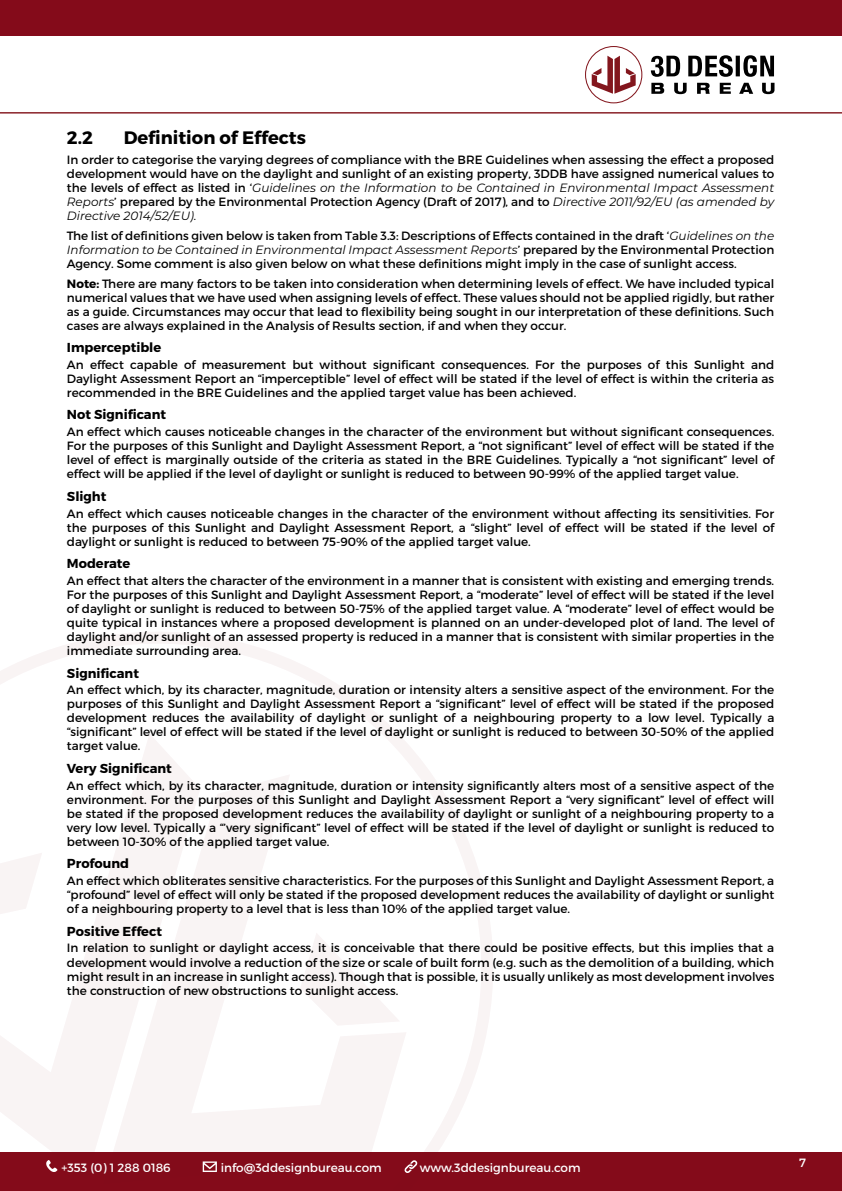
<style>
.page{position:relative;width:842px;height:1191px;background:#840b1a}
.page>*{position:absolute;margin:0;border:0;box-sizing:border-box;transform-origin:0 0}
.t1{font:700 18px "Montserrat";color:#000}
.t2{font:700 13px "Montserrat";color:#000}
.t3{font:12px/14px "Montserrat";color:#000;text-align:justify}
.t4{font:12px "Montserrat";color:#fff}
.s1{font-style:italic}
.s2{font-weight:700}
</style>
<div class="page">
<div style="left:0;top:36px;width:842px;height:1115px;background:#fff"></div>
<svg style="left:0;top:632px;width:519px;height:532px"></svg>
<svg style="left:200px;top:774px;width:207px;height:398px"></svg>
<svg style="left:300px;top:932px;width:100px;height:93px"></svg>
<svg style="left:0;top:733px;width:200px;height:438px;fill:#f9f4f4"></svg>
<svg style="left:0;top:852px;width:42px;height:68px"></svg>
<svg style="left:585px;top:46px;width:57px;height:57px"></svg>
<svg style="left:651px;top:83px;width:123px;height:11px"></svg>
<svg style="left:651px;top:55px;width:123px;height:22px"></svg>
<hr style="left:0;top:112px;width:842px;height:2px;background:#83161d">
<svg style="left:46px;top:1159px;width:11px;height:13px"></svg>
<svg style="left:404px;top:1160px;width:13px;height:13px"></svg>
<svg style="left:203px;top:1161px;width:14px;height:11px"></svg>
<h1 class="t1" style="left:67px;top:127px;width:27px">2.2</h1>
<h1 class="t1" style="left:124px;top:127px;width:184px">Definition of Effects</h1>
<p class="t3" style="left:67px;top:153px;width:709px">In order to categorise the varying degrees of compliance with the BRE Guidelines when assessing the effect a proposed development would have on the daylight and sunlight of an existing property, 3DDB have assigned numerical values to the levels of effect as listed in ‘<span class="s1">Guidelines on the Information to be Contained in Environmental Impact Assessment Reports</span>’ prepared by the Environmental Protection Agency (Draft of 2017), and to <span class="s1">Directive 2011/92/EU (as amended by Directive 2014/52/EU).</span></p>
<p class="t3" style="left:67px;top:228px;width:709px">The list of definitions given below is taken from Table 3.3: Descriptions of Effects contained in the draft ‘<span class="s1">Guidelines on the Information to be Contained in Environmental Impact Assessment Reports</span>’ prepared by the Environmental Protection Agency. Some comment is also given below on what these definitions might imply in the case of sunlight access.</p>
<p class="t3" style="left:67px;top:276px;width:709px"><span class="s2">Note:</span> There are many factors to be taken into consideration when determining levels of effect. We have included typical numerical values that we have used when assigning levels of effect. These values should not be applied rigidly, but rather as a guide. Circumstances may occur that lead to flexibility being sought in our interpretation of these definitions. Such cases are always explained in the Analysis of Results section, if and when they occur.</p>
<p class="t2" style="left:67px;top:339px;width:96px">Imperceptible</p>
<p class="t3" style="left:67px;top:357px;width:709px">An effect capable of measurement but without significant consequences. For the purposes of this Sunlight and Daylight Assessment Report an “imperceptible” level of effect will be stated if the level of effect is within the criteria as recommended in the BRE Guidelines and the applied target value has been achieved.</p>
<p class="t2" style="left:67px;top:407px;width:101px">Not Significant</p>
<p class="t3" style="left:67px;top:425px;width:709px">An effect which causes noticeable changes in the character of the environment but without significant consequences.<br>For the purposes of this Sunlight and Daylight Assessment Report, a “not significant” level of effect will be stated if the level of effect is marginally outside of the criteria as stated in the BRE Guidelines. Typically a “not significant” level of effect will be applied if the level of daylight or sunlight is reduced to between 90-99% of the applied target value.</p>
<p class="t2" style="left:67px;top:488px;width:41px">Slight</p>
<p class="t3" style="left:67px;top:506px;width:709px">An effect which causes noticeable changes in the character of the environment without affecting its sensitivities. For the purposes of this Sunlight and Daylight Assessment Report, a “slight” level of effect will be stated if the level of daylight or sunlight is reduced to between 75-90% of the applied target value.</p>
<p class="t2" style="left:67px;top:555px;width:65px">Moderate</p>
<p class="t3" style="left:67px;top:573px;width:709px">An effect that alters the character of the environment in a manner that is consistent with existing and emerging trends.<br>For the purposes of this Sunlight and Daylight Assessment Report, a “moderate” level of effect will be stated if the level of daylight or sunlight is reduced to between 50-75% of the applied target value. A “moderate” level of effect would be quite typical in instances where a proposed development is planned on an under-developed plot of land. The level of daylight and/or sunlight of an assessed property is reduced in a manner that is consistent with similar properties in the immediate surrounding area.</p>
<p class="t2" style="left:67px;top:665px;width:74px">Significant</p>
<p class="t3" style="left:67px;top:683px;width:709px">An effect which, by its character, magnitude, duration or intensity alters a sensitive aspect of the environment. For the purposes of this Sunlight and Daylight Assessment Report a “significant” level of effect will be stated if the proposed development reduces the availability of daylight or sunlight of a neighbouring property to a low level. Typically a “significant” level of effect will be stated if the level of daylight or sunlight is reduced to between 30-50% of the applied target value.</p>
<p class="t2" style="left:67px;top:760px;width:106px">Very Significant</p>
<p class="t3" style="left:67px;top:778px;width:709px">An effect which, by its character, magnitude, duration or intensity significantly alters most of a sensitive aspect of the environment. For the purposes of this Sunlight and Daylight Assessment Report a “very significant” level of effect will be stated if the proposed development reduces the availability of daylight or sunlight of a neighbouring property to a very low level. Typically a “’very significant” level of effect will be stated if the level of daylight or sunlight is reduced to between 10-30% of the applied target value.</p>
<p class="t2" style="left:67px;top:855px;width:64px">Profound</p>
<p class="t3" style="left:67px;top:873px;width:709px">An effect which obliterates sensitive characteristics. For the purposes of this Sunlight and Daylight Assessment Report, a “profound” level of effect will only be stated if the proposed development reduces the availability of daylight or sunlight of a neighbouring property to a level that is less than 10% of the applied target value.</p>
<p class="t2" style="left:67px;top:923px;width:97px">Positive Effect</p>
<p class="t3" style="left:67px;top:941px;width:709px">In relation to sunlight or daylight access, it is conceivable that there could be positive effects, but this implies that a development would involve a reduction of the size or scale of built form (e.g. such as the demolition of a building, which might result in an increase in sunlight access). Though that is possible, it is usually unlikely as most development involves the construction of new obstructions to sunlight access.</p>
<p class="t4" style="left:62px;top:1160px;width:111px">+353 (0) 1 288 0186</p>
<p class="t4" style="left:221px;top:1160px;width:162px">info@3ddesignbureau.com</p>
<p class="t4" style="left:420px;top:1160px;width:162px">www.3ddesignbureau.com</p>
<p class="t4" style="left:799px;top:1155px;width:8px">7</p>
</div>
